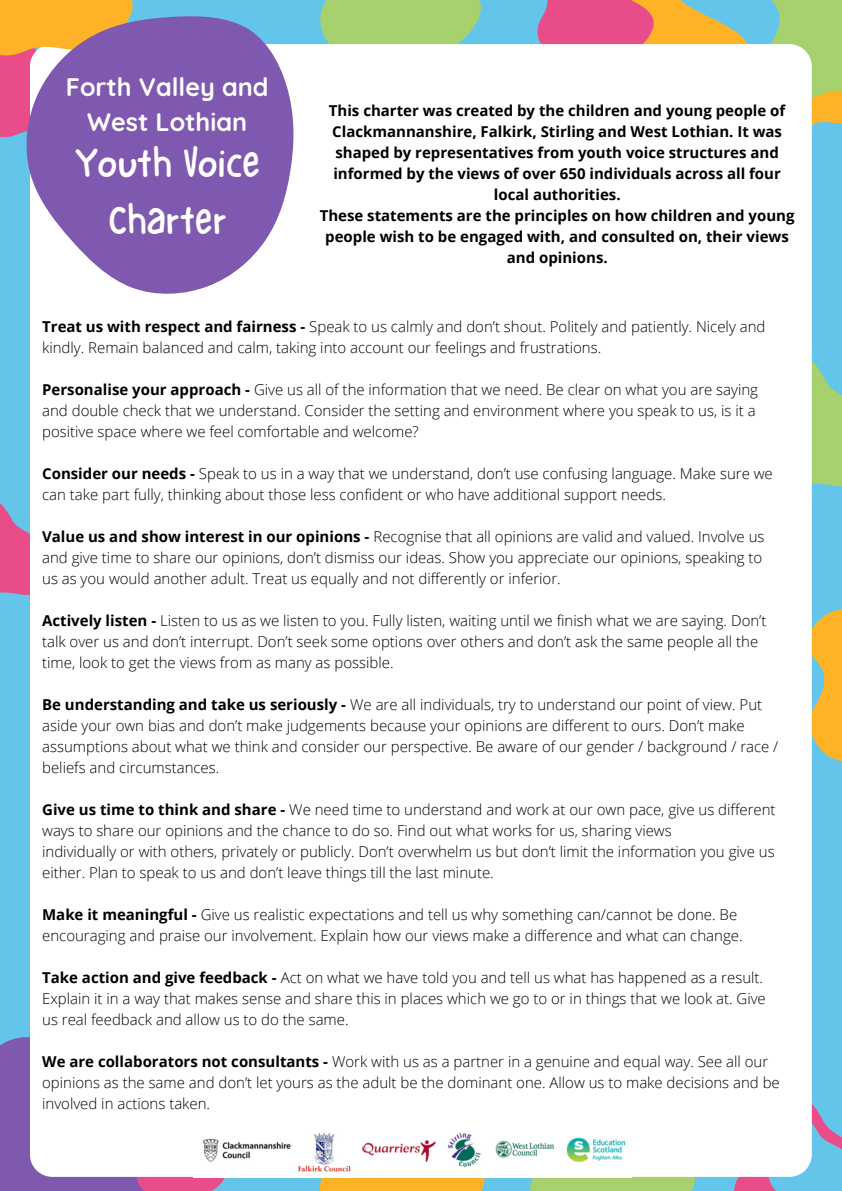
<style>
.page{position:relative;width:842px;height:1191px;background:#fff}
.page>*{position:absolute;margin:0;border:0;box-sizing:border-box;transform-origin:0 0}
.t1{font:40.5px/56.2px "NF One Little Font Regular";color:#fff;text-align:center}
.t2{font:700 25.3px/35.2px "Quicksand";color:#fff;text-align:center}
.t3{font:300 15px/21px "Open Sans";color:#000}
.t4{font:700 15px/21px "Open Sans";color:#000;text-align:center}
.t5{font:13.6px/18.5px "Quicksand";color:#000}
.t6{font:700 13.6px "Quicksand";color:#000}
.s1{font-weight:700}
.s2{font-weight:400}
</style>
<div class="page">
<div style="left:0;top:0;width:842px;height:1190px;background:#64c5eb"></div>
<svg style="left:533px;top:1176px;width:135px;height:14px;background:#b0d67d"></svg>
<div style="left:0;top:1037px;width:100px;height:153px;background:#7f58af"></div>
<svg style="left:256px;top:1176px;width:277px;height:14px;fill:#feb326"></svg>
<svg style="left:812px;top:609px;width:30px;height:153px"></svg>
<svg style="left:812px;top:361px;width:30px;height:126px;fill:#a6d16c"></svg>
<svg style="left:799px;top:0;width:43px;height:125px;background:#b7ca5f"></svg>
<svg style="left:100px;top:1176px;width:156px;height:14px"></svg>
<svg style="left:668px;top:1104px;width:174px;height:86px"></svg>
<svg style="left:688px;top:0;width:111px;height:44px"></svg>
<svg style="left:320px;top:0;width:368px;height:44px"></svg>
<svg style="left:0;top:503px;width:30px;height:92px"></svg>
<div style="left:30px;top:44px;width:782px;height:1132px;background:#fff"></div>
<svg style="left:0;top:0;width:133px;height:138px;background:#f38b4f"></svg>
<svg style="left:23px;top:15px;width:272px;height:281px;background:#9779b8"></svg>
<img style="left:193px;top:1122px;width:438px;height:54px">
<p class="t2" style="left:66px;top:68px;width:204px">Forth Valley and<br>West Lothian</p>
<p class="t1" style="left:75px;top:135px;width:187px">Youth Voice<br>Charter</p>
<p class="t4" style="left:329px;top:99px;width:458px">This charter was created by the children and young people of Clackmannanshire, Falkirk, Stirling and West Lothian. It was shaped by representatives from youth voice structures and informed by the views of over 650 individuals across all four local authorities.</p>
<p class="t4" style="left:320px;top:204px;width:476px">These statements are the principles on how children and young people wish to be engaged with, and consulted on, their views and opinions.</p>
<p class="t3" style="left:42px;top:315px;width:725px"><span class="s1">Treat us with respect and fairness -</span> Speak to us calmly and don’t shout. Politely and patiently. Nicely and kindly. Remain balanced and calm, taking into account our feelings and frustrations.</p>
<p class="t3" style="left:42px;top:378px;width:717px"><span class="s1">Personalise your approach -</span> Give us all of the information that we need. Be clear on what you are saying and double check that we understand. Consider the setting and environment where you speak to us, is it a positive space where we feel comfortable and welcome?</p>
<p class="t3" style="left:42px;top:462px;width:732px"><span class="s1">Consider our needs -</span> Speak to us in a way that we understand, don’t use confusing language. Make sure we can take part fully, thinking about those less confident or who have additional support needs.</p>
<p class="t3" style="left:42px;top:525px;width:724px"><span class="s1">Value us and show interest in our opinions -</span> Recognise that all opinions are valid and valued. Involve us and give time to share our opinions, don’t dismiss our ideas. Show you appreciate our opinions, speaking to us as you would another adult. Treat us equally and not differently or inferior.</p>
<p class="t3" style="left:42px;top:609px;width:726px"><span class="s1">Actively listen -</span> Listen to us as we listen to you. Fully listen, waiting until we finish what we are saying. Don’t talk over us and don’t interrupt. Don’t seek some options over others and don’t ask the same people all the time, look to get the views from as many as possible.</p>
<p class="t3" style="left:42px;top:693px;width:738px"><span class="s1">Be understanding and take us seriously -</span> We are all individuals, try to understand our point of view. Put aside your own bias and don’t make judgements because your opinions are different to ours. Don’t make assumptions about what we think and consider our perspective. Be aware of our gender / background / race / beliefs and circumstances.</p>
<p class="t3" style="left:42px;top:798px;width:735px"><span class="s1">Give us time to think and share -</span> We need time to understand and work at our own pace, give us different ways to share our opinions and the chance to do so. Find out what works for us, sharing views</p>
<p class="t3" style="left:42px;top:840px;width:734px">individually or with others, privately or publicly. Don’t overwhelm us but don’t limit the information you give us either. Plan to speak to us and don’t leave things till the last minute.</p>
<p class="t3" style="left:42px;top:903px;width:702px"><span class="s1">Make it meaningful -</span> Give us realistic expectations and tell us why something can/cannot be done. Be encouraging and praise our involvement. Explain how our views make a difference and what can change.</p>
<p class="t3" style="left:42px;top:966px;width:725px"><span class="s1">Take action and give feedback -</span> Act on what we have told you and tell us what has happened as a result.<br>Explain it in a way that makes sense and share this in places which we go to or in things that we look at. Give us real feedback and allow us to do the same.</p>
<p class="t3" style="left:42px;top:1050px;width:739px"><span class="s1">We are collaborators not consultants -</span> Work with us as a partner in a genuine and equal way. See all our opinions as the same and don’t let yours as the adult be the dominant one. Allow us to make decisions and be involved in actions taken.</p>
<p class="t5" style="left:222px;top:383px;width:431px">shout. Politely and patiently. Nicely and kindly. Remain balanced and calm, taking into account our feelings and frustrations.</p>
<p class="t5" style="left:222px;top:457px;width:392px">need. Be clear on what you are saying and double check that I</p>
<p class="t5" style="left:222px;top:531px;width:433px"><span class="s1">Consider our needs -</span> Speak to us in a way that we understand, don’t use confusing language. Make sure we can take part fully, thinking about those less confident or who have additional support needs<span class="s1">.</span></p>
<p class="t6" style="left:222px;top:606px;width:401px">Value us and show interest in our opinions - <span class="s2">Recognise that all</span></p>
<p class="t5" style="left:222px;top:716px;width:418px"><span class="s1">Actively listen -</span> Listen to us as we listen to you. Fully listen, waiting until I finish what I'm saying. Don’t talk over me and don’t interrupt</p>
</div>
